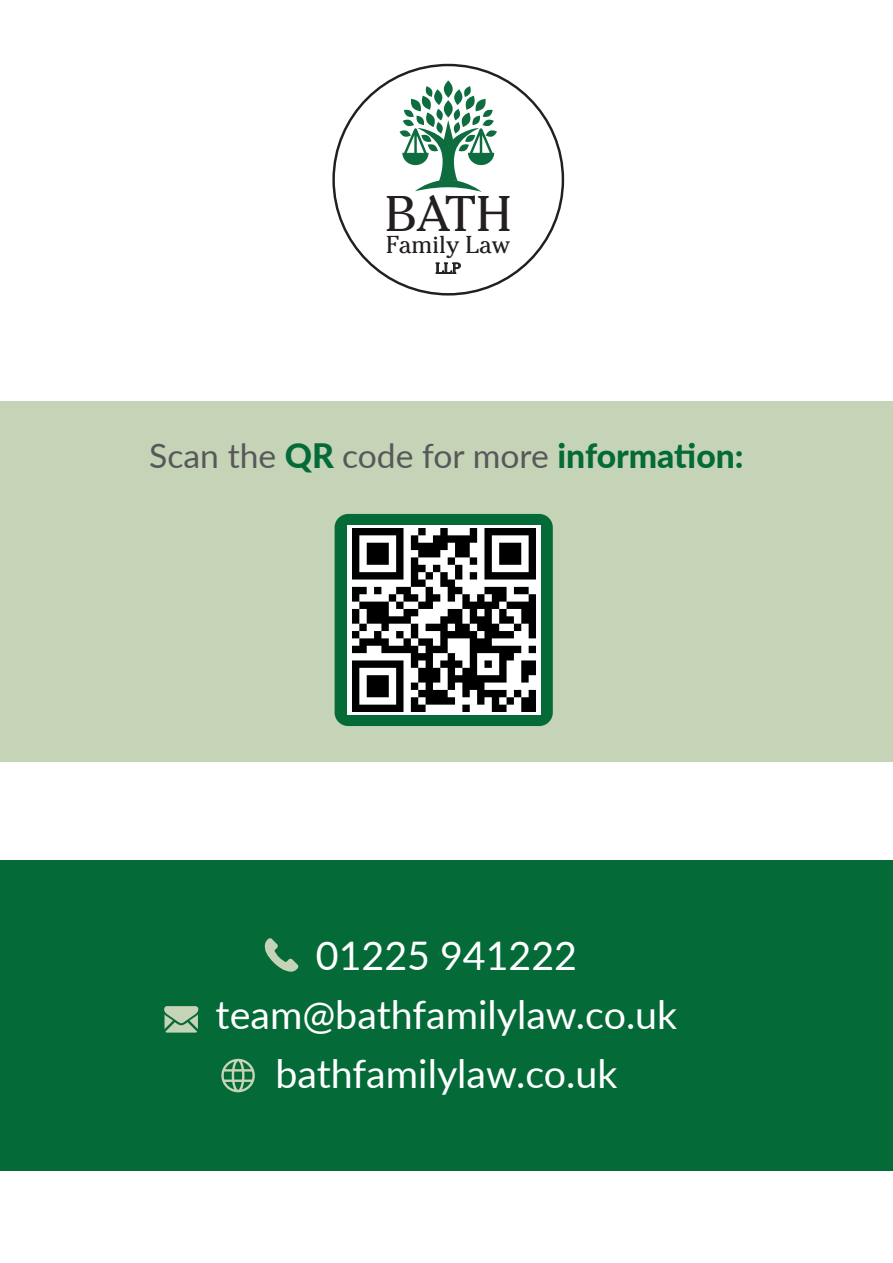
<style>
.page{position:relative;width:893px;height:1263px;background:#fff}
.page>*{position:absolute;margin:0;border:0;box-sizing:border-box;transform-origin:0 0}
.t1{font:49.8px "Cheltenham Std";color:#231f20}
.t2{font:39.3px "Lato";color:#fff}
.t3{font:33.6px "Lato";color:#57585a}
.t4{font:24.3px "Cheltenham Std";color:#231f20}
.t5{font:14.85px "Cheltenham Std";color:#231f20}
.s1{font-weight:800;color:#046a38}
</style>
<div class="page">
<div style="left:0;top:401px;width:893px;height:361px;background:#c5d4b6"></div>
<div style="left:335px;top:514px;width:218px;height:212px;background:#046a38;border-radius:14px"></div>
<div style="left:347px;top:525px;width:193px;height:189px;background:#fff"></div>
<img style="left:352px;top:528px;width:183px;height:183px">
<div style="left:0;top:860px;width:893px;height:310px;background:#046a38"></div>
<svg style="left:164px;top:1006px;width:34px;height:26px"></svg>
<svg style="left:264px;top:938px;width:35px;height:34px"></svg>
<svg style="left:221px;top:1059px;width:34px;height:33px"></svg>
<svg style="left:444px;top:80px;width:9px;height:18px"></svg>
<svg style="left:400px;top:86px;width:97px;height:106px"></svg>
<p class="t1" style="left:385px;top:184px;width:128px">BATH</p>
<p class="t4" style="left:386px;top:230px;width:126px">Family Law</p>
<p class="t5" style="left:436px;top:260px;width:27px">LLP</p>
<p class="t3" style="left:149px;top:431px;width:596px">Scan the <span class="s1">QR</span> code for more <span class="s1">information:</span></p>
<p class="t2" style="left:316px;top:927px;width:263px">01225 941222</p>
<p class="t2" style="left:216px;top:986px;width:463px">team@bathfamilylaw.co.uk</p>
<p class="t2" style="left:275px;top:1046px;width:343px">bathfamilylaw.co.uk</p>
</div>
